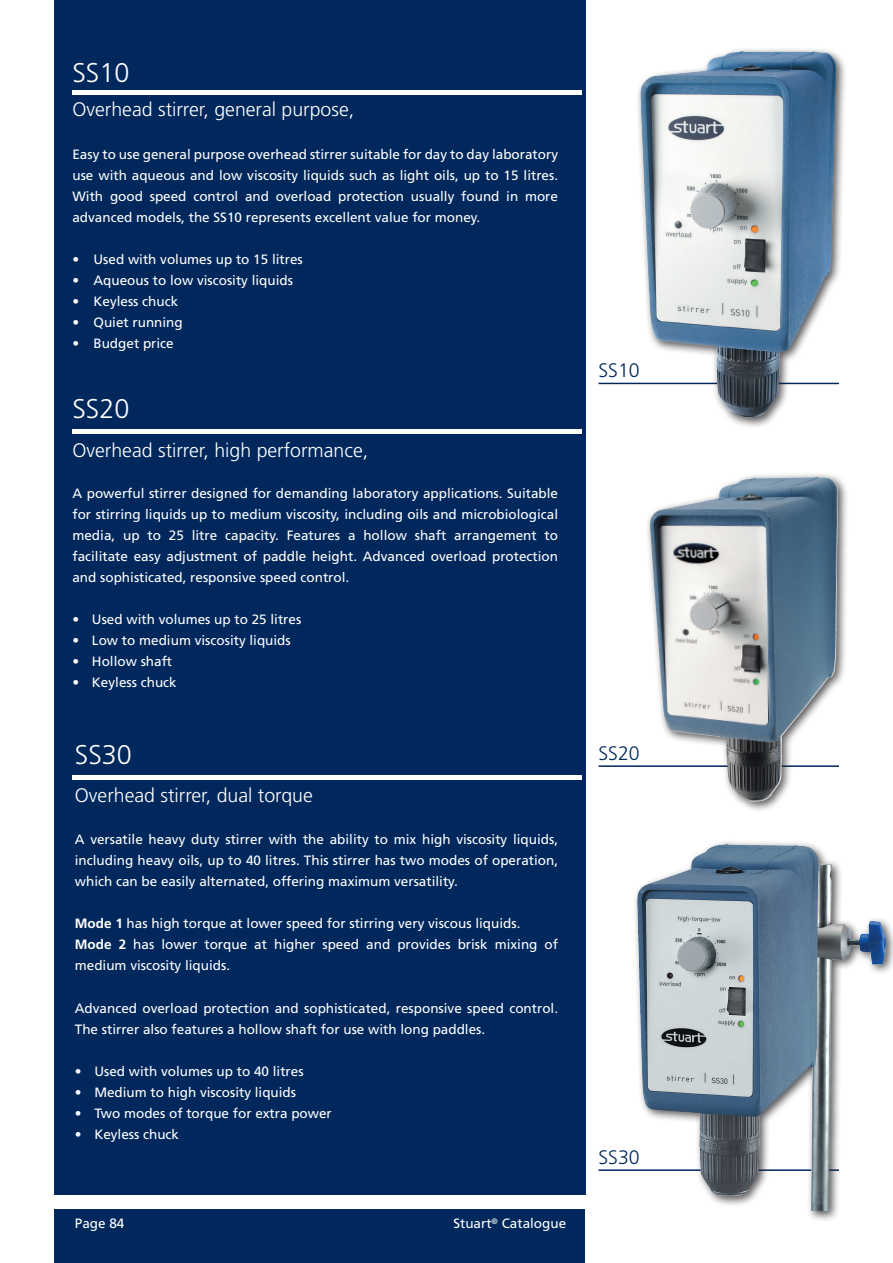
<style>
.page{position:relative;width:893px;height:1263px;background:#fff}
.page>*{position:absolute;margin:0;border:0;box-sizing:border-box;transform-origin:0 0}
.t1{font:300 27px "Frutiger";color:#fff}
.t2{font:300 19.5px "Frutiger";color:#fff}
.t3{font:300 19.5px "Frutiger";color:#00285c}
.t4{font:13.5px/21px "Frutiger";color:#fff;text-align:justify}
.s1{font-weight:700}
</style>
<div class="page">
<div style="left:54px;top:1209px;width:446px;height:54px;background:#00285c"></div>
<hr style="left:598px;top:1169px;width:241px;height:2px;background:#00285c">
<hr style="left:598px;top:765px;width:241px;height:2px;background:#00285c">
<hr style="left:598px;top:383px;width:241px;height:1px;background:#00285c">
<div style="left:54px;top:0;width:532px;height:1194px;background:#00285c"></div>
<hr style="left:72px;top:90px;width:510px;height:4px;background:#fff">
<hr style="left:72px;top:429px;width:510px;height:4px;background:#fff">
<div style="left:635px;top:46px;width:212px;height:382px;background:#231f20;opacity:.75"></div>
<img style="left:640px;top:51px;width:101px;height:123px">
<div style="left:645px;top:471px;width:204px;height:341px;background:#231f20;opacity:.75"></div>
<img style="left:658px;top:477px;width:159px;height:34px">
<div style="left:632px;top:838px;width:261px;height:383px;background:#231f20;opacity:.75"></div>
<img style="left:637px;top:844px;width:89px;height:268px">
<hr style="left:72px;top:776px;width:510px;height:4px;background:#fff">
<div style="left:354px;top:1209px;width:231px;height:54px;background:#00285c"></div>
<p class="t1" style="left:72px;top:57px;width:59px">SS10</p>
<p class="t2" style="left:72px;top:98px;width:283px">Overhead stirrer, general purpose,</p>
<p class="t4" style="left:72px;top:144px;width:487px">Easy to use general purpose overhead stirrer suitable for day to day laboratory use with aqueous and low viscosity liquids such as light oils, up to 15 litres.<br>With good speed control and overload protection usually found in more advanced models, the SS10 represents excellent value for money.</p>
<p class="t4" style="left:72px;top:249px;width:232px">• Used with volumes up to 15 litres</p>
<p class="t4" style="left:72px;top:270px;width:222px">• Aqueous to low viscosity liquids</p>
<p class="t4" style="left:72px;top:291px;width:107px">• Keyless chuck</p>
<p class="t4" style="left:72px;top:312px;width:112px">• Quiet running</p>
<p class="t4" style="left:72px;top:333px;width:103px">• Budget price</p>
<p class="t1" style="left:72px;top:393px;width:59px">SS20</p>
<p class="t2" style="left:72px;top:440px;width:297px">Overhead stirrer, high performance,</p>
<p class="t4" style="left:72px;top:483px;width:487px">A powerful stirrer designed for demanding laboratory applications. Suitable for stirring liquids up to medium viscosity, including oils and microbiological media, up to 25 litre capacity. Features a hollow shaft arrangement to facilitate easy adjustment of paddle height. Advanced overload protection and sophisticated, responsive speed control.</p>
<p class="t4" style="left:72px;top:609px;width:230px">• Used with volumes up to 25 litres</p>
<p class="t4" style="left:72px;top:630px;width:220px">• Low to medium viscosity liquids</p>
<p class="t4" style="left:72px;top:651px;width:101px">• Hollow shaft</p>
<p class="t4" style="left:72px;top:672px;width:106px">• Keyless chuck</p>
<p class="t1" style="left:75px;top:740px;width:59px">SS30</p>
<p class="t2" style="left:75px;top:784px;width:240px">Overhead stirrer, dual torque</p>
<p class="t4" style="left:75px;top:829px;width:485px">A versatile heavy duty stirrer with the ability to mix high viscosity liquids, including heavy oils, up to 40 litres. This stirrer has two modes of operation, which can be easily alternated, offering maximum versatility.</p>
<p class="t4" style="left:75px;top:913px;width:485px;text-align:left"><span class="s1">Mode 1</span> has high torque at lower speed for stirring very viscous liquids.<br><span class="s1">Mode 2</span> has lower torque at higher speed and provides brisk mixing of medium viscosity liquids.</p>
<p class="t4" style="left:75px;top:997px;width:485px">Advanced overload protection and sophisticated, responsive speed control.<br>The stirrer also features a hollow shaft for use with long paddles.</p>
<p class="t4" style="left:75px;top:1060px;width:230px">• Used with volumes up to 40 litres</p>
<p class="t4" style="left:75px;top:1081px;width:223px">• Medium to high viscosity liquids</p>
<p class="t4" style="left:75px;top:1102px;width:259px">• Two modes of torque for extra power</p>
<p class="t4" style="left:75px;top:1123px;width:106px">• Keyless chuck</p>
<p class="t4" style="left:75px;top:1213px;width:51px">Page 84</p>
<p class="t4" style="left:453px;top:1213px;width:114px">Stuart<sup>®</sup> Catalogue</p>
<p class="t3" style="left:598px;top:360px;width:43px">SS10</p>
<p class="t3" style="left:598px;top:742px;width:43px">SS20</p>
<p class="t3" style="left:598px;top:1146px;width:43px">SS30</p>
</div>
